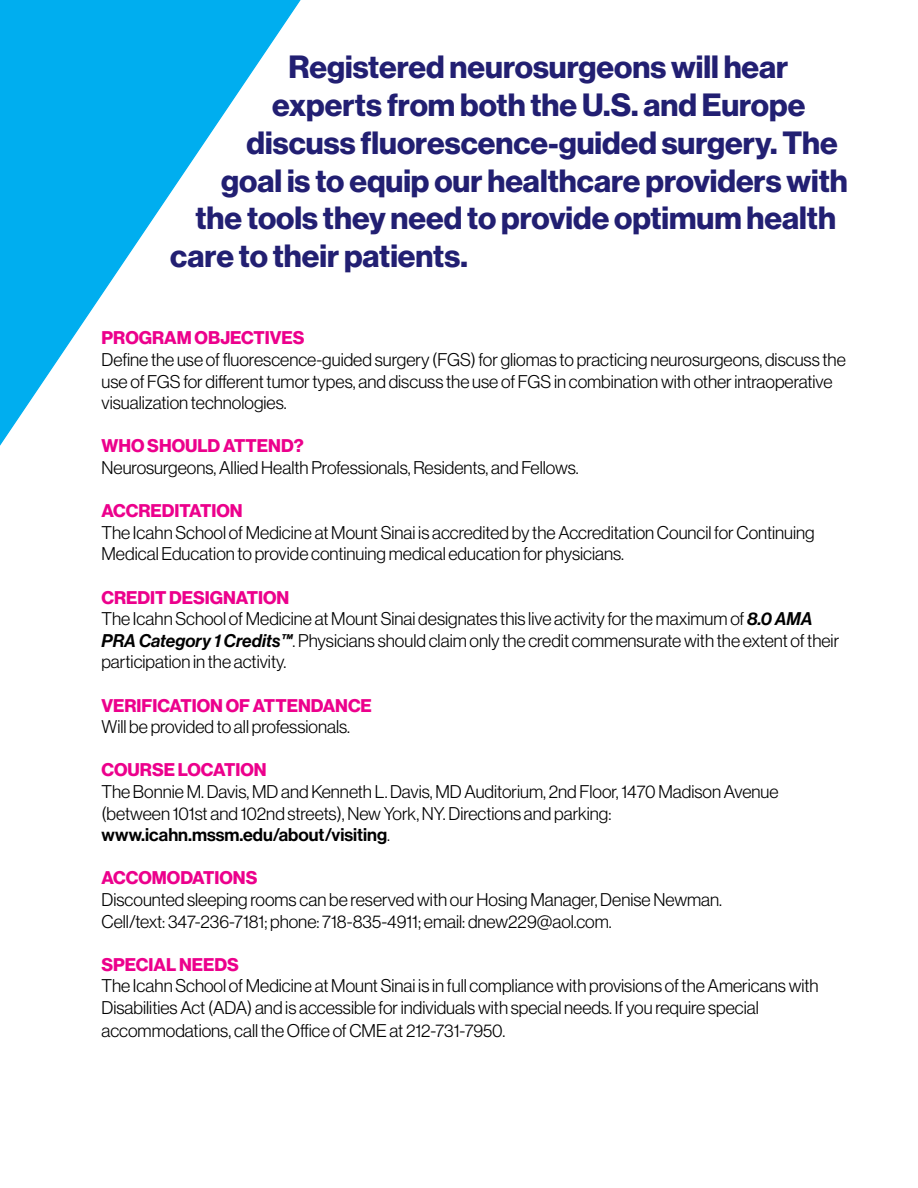
<style>
.page{position:relative;width:918px;height:1188px;background:#fff}
.page>*{position:absolute;margin:0;border:0;box-sizing:border-box;transform-origin:0 0}
.t1{font:31.5px "N Haas Grotesk DS Std 75 Bd";color:#221f72}
.t2{font:18px/21.6px "N Haas Grotesk DS Std 45 Lt";color:#000}
.t3{font:18px "N Haas Grotesk DS Std 75 Bd";color:#ec008c}
.t4{font:18px "N Haas Grotesk DS Std 65 Md";color:#000}
.s1{font-family:"N Haas Grotesk DS Std 66 Md It"}
.s2{font-family:"N Haas Grotesk DS Std 45 Lt"}
</style>
<div class="page">
<svg style="left:0;top:0;width:301px;height:446px"></svg>
<h1 class="t1" style="left:289px;top:49px;width:501px">Registered neurosurgeons will hear</h1>
<h1 class="t1" style="left:272px;top:87px;width:535px">experts from both the U.S. and Europe</h1>
<h1 class="t1" style="left:247px;top:124px;width:593px">discuss fluorescence-guided surgery. The</h1>
<h1 class="t1" style="left:221px;top:162px;width:628px">goal is to equip our healthcare providers with</h1>
<h1 class="t1" style="left:196px;top:200px;width:642px">the tools they need to provide optimum health</h1>
<h1 class="t1" style="left:170px;top:238px;width:299px">care to their patients.</h1>
<p class="t3" style="left:102px;top:328px;width:205px">PROGRAM OBJECTIVES</p>
<p class="t2" style="left:102px;top:349px;width:746px">Define the use of fluorescence-guided surgery (FGS) for gliomas to practicing neurosurgeons, discuss the use of FGS for different tumor types, and discuss the use of FGS in combination with other intraoperative visualization technologies.</p>
<p class="t3" style="left:102px;top:436px;width:204px">WHO SHOULD ATTEND?</p>
<p class="t2" style="left:102px;top:457px;width:479px">Neurosurgeons, Allied Health Professionals, Residents, and Fellows.</p>
<p class="t3" style="left:102px;top:500px;width:143px">ACCREDITATION</p>
<p class="t2" style="left:102px;top:522px;width:715px">The Icahn School of Medicine at Mount Sinai is accredited by the Accreditation Council for Continuing<br>Medical Education to provide continuing medical education for physicians.</p>
<p class="t3" style="left:102px;top:587px;width:189px">CREDIT DESIGNATION</p>
<p class="t2" style="left:102px;top:608px;width:739px">The Icahn School of Medicine at Mount Sinai designates this live activity for the maximum of <span class="s1">8.0 AMA<br>PRA Category 1 Credits™</span>. Physicians should claim only the credit commensurate with the extent of their participation in the activity.</p>
<p class="t3" style="left:102px;top:695px;width:272px">VERIFICATION OF ATTENDANCE</p>
<p class="t2" style="left:102px;top:716px;width:250px">Will be provided to all professionals.</p>
<p class="t3" style="left:102px;top:760px;width:167px">COURSE LOCATION</p>
<p class="t2" style="left:102px;top:781px;width:679px">The Bonnie M. Davis, MD and Kenneth L. Davis, MD Auditorium, 2nd Floor, 1470 Madison Avenue (between 101st and 102nd streets), New York, NY. Directions and parking:</p>
<p class="t4" style="left:102px;top:824px;width:290px">www.icahn.mssm.edu/about/visiting<span class="s2">.</span></p>
<p class="t3" style="left:102px;top:868px;width:157px">ACCOMODATIONS</p>
<p class="t2" style="left:102px;top:889px;width:622px">Discounted sleeping rooms can be reserved with our Hosing Manager, Denise Newman.<br>Cell/text: 347-236-7181; phone: 718-835-4911; email: dnew229@aol.com.</p>
<p class="t3" style="left:102px;top:954px;width:139px">SPECIAL NEEDS</p>
<p class="t2" style="left:102px;top:975px;width:719px">The Icahn School of Medicine at Mount Sinai is in full compliance with provisions of the Americans with<br>Disabilities Act (ADA) and is accessible for individuals with special needs. If you require special</p>
<p class="t2" style="left:102px;top:1020px;width:405px">accommodations, call the Office of CME at 212-731-7950.</p>
</div>
